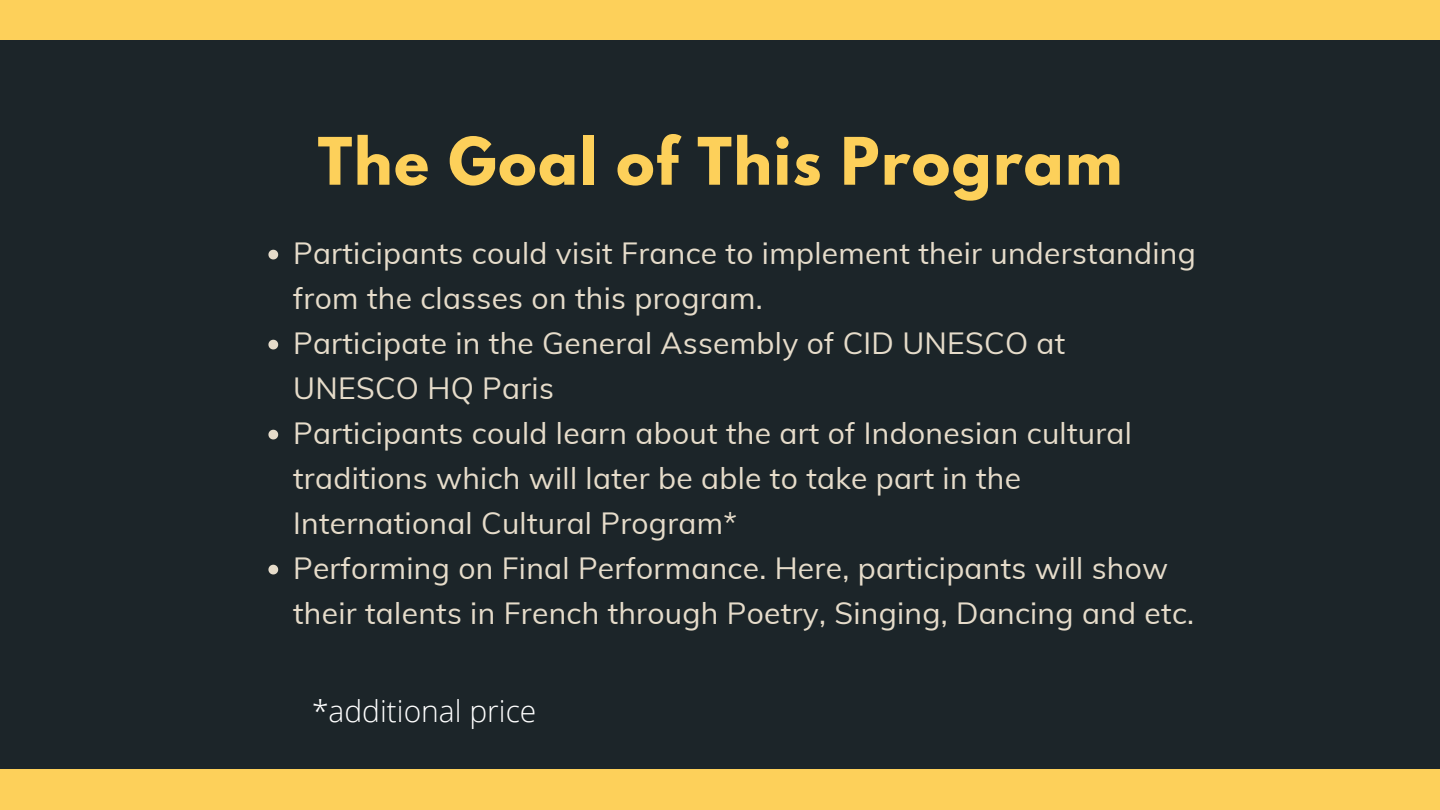
<style>
.page{position:relative;width:1440px;height:810px;background:#fdd05a}
.page>*{position:absolute;margin:0;border:0;box-sizing:border-box;transform-origin:0 0}
.t1{font:700 58px "League Spartan";letter-spacing:.03em;color:#fdd05a}
.t2{font:30px/45px "Muli";letter-spacing:.01em;color:#e6dcca}
.t3{font:300 30px "Open Sans";color:#fff}
</style>
<div class="page">
<div style="left:0;top:40px;width:1440px;height:729px;background:#1c2529"></div>
<svg style="left:268px;top:250px;width:10px;height:9px"></svg>
<svg style="left:268px;top:340px;width:10px;height:9px"></svg>
<svg style="left:268px;top:430px;width:10px;height:9px"></svg>
<svg style="left:268px;top:565px;width:10px;height:9px"></svg>
<p class="t1" style="left:318px;top:133px;width:806px">The Goal of This Program</p>
<p class="t2" style="left:293px;top:230px;width:904px">Participants could visit France to implement their understanding from the classes on this program.</p>
<p class="t2" style="left:293px;top:320px;width:774px">Participate in the General Assembly of CID UNESCO at<br>UNESCO HQ Paris</p>
<p class="t2" style="left:293px;top:410px;width:840px">Participants could learn about the art of Indonesian cultural traditions which will later be able to take part in the<br>International Cultural Program*</p>
<p class="t2" style="left:293px;top:545px;width:902px">Performing on Final Performance. Here, participants will show their talents in French through Poetry, Singing, Dancing and etc.</p>
<p class="t3" style="left:312px;top:690px;width:226px">*additional price</p>
</div>
